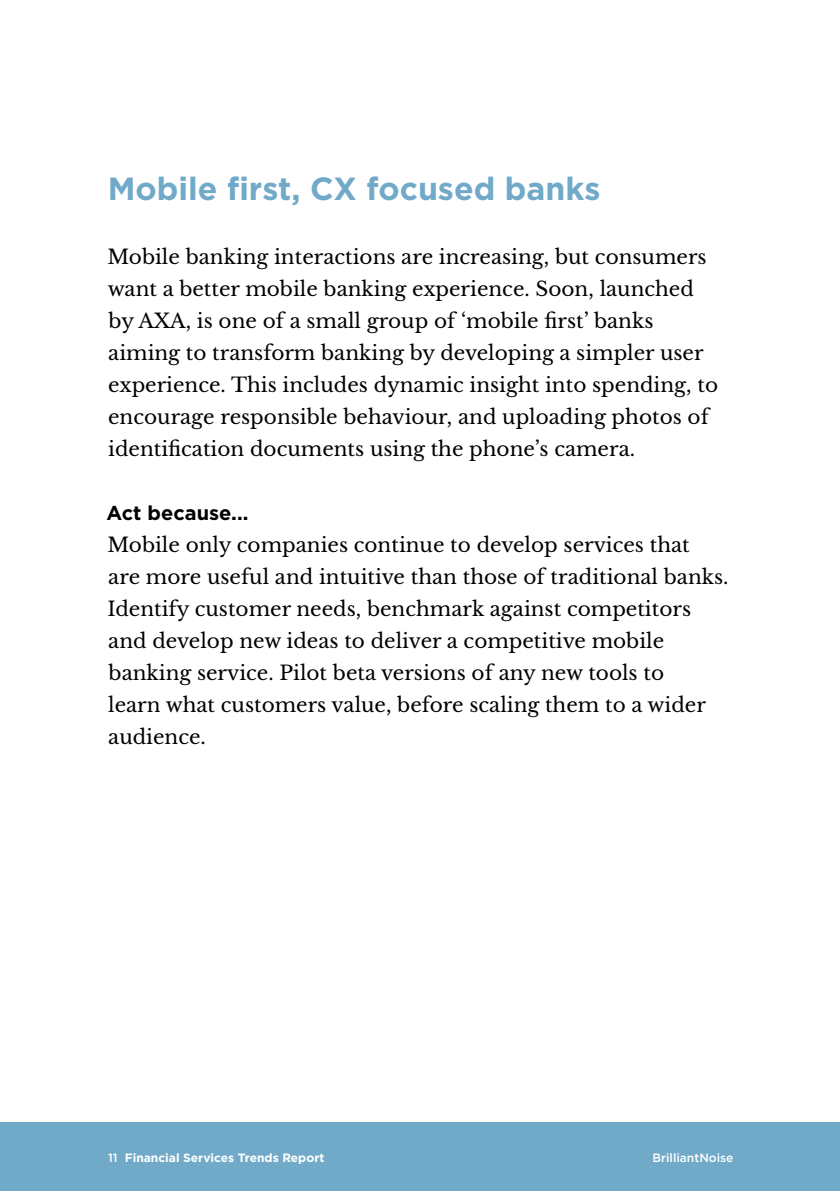
<style>
.page{position:relative;width:840px;height:1191px;background:#fff}
.page>*{position:absolute;margin:0;border:0;box-sizing:border-box;transform-origin:0 0}
.t1{font:700 32px "Gotham";color:#71aac9}
.t2{font:20px/32px "Libre Baskerville";color:#000}
.t3{font:700 20px "Gotham";color:#000}
.t4{font:700 12px "Gotham";color:#fff}
.t5{font:500 12px "Gotham";color:#fff}
.s1{font-weight:500}
</style>
<div class="page">
<div style="left:0;top:1122px;width:839px;height:69px;background:#71aac9"></div>
<h1 class="t1" style="left:108px;top:167px;width:494px">Mobile first, CX focused banks</h1>
<p class="t2" style="left:108px;top:241px;width:611px">Mobile banking interactions are increasing, but consumers want a better mobile banking experience. Soon, launched by AXA, is one of a small group of ‘mobile first’ banks aiming to transform banking by developing a simpler user experience. This includes dynamic insight into spending, to encourage responsible behaviour, and uploading photos of identification documents using the phone’s camera.</p>
<p class="t3" style="left:106px;top:500px;width:143px">Act because...</p>
<p class="t2" style="left:108px;top:529px;width:622px">Mobile only companies continue to develop services that<br>are more useful and intuitive than those of traditional banks.<br>Identify customer needs, benchmark against competitors and develop new ideas to deliver a competitive mobile banking service. Pilot beta versions of any new tools to<br>learn what customers value, before scaling them to a wider audience.</p>
<p class="t4" style="left:108px;top:1149px;width:218px"><span class="s1">11</span> Financial Services Trends Report</p>
<p class="t5" style="left:652px;top:1150px;width:82px">BrilliantNoise</p>
</div>
